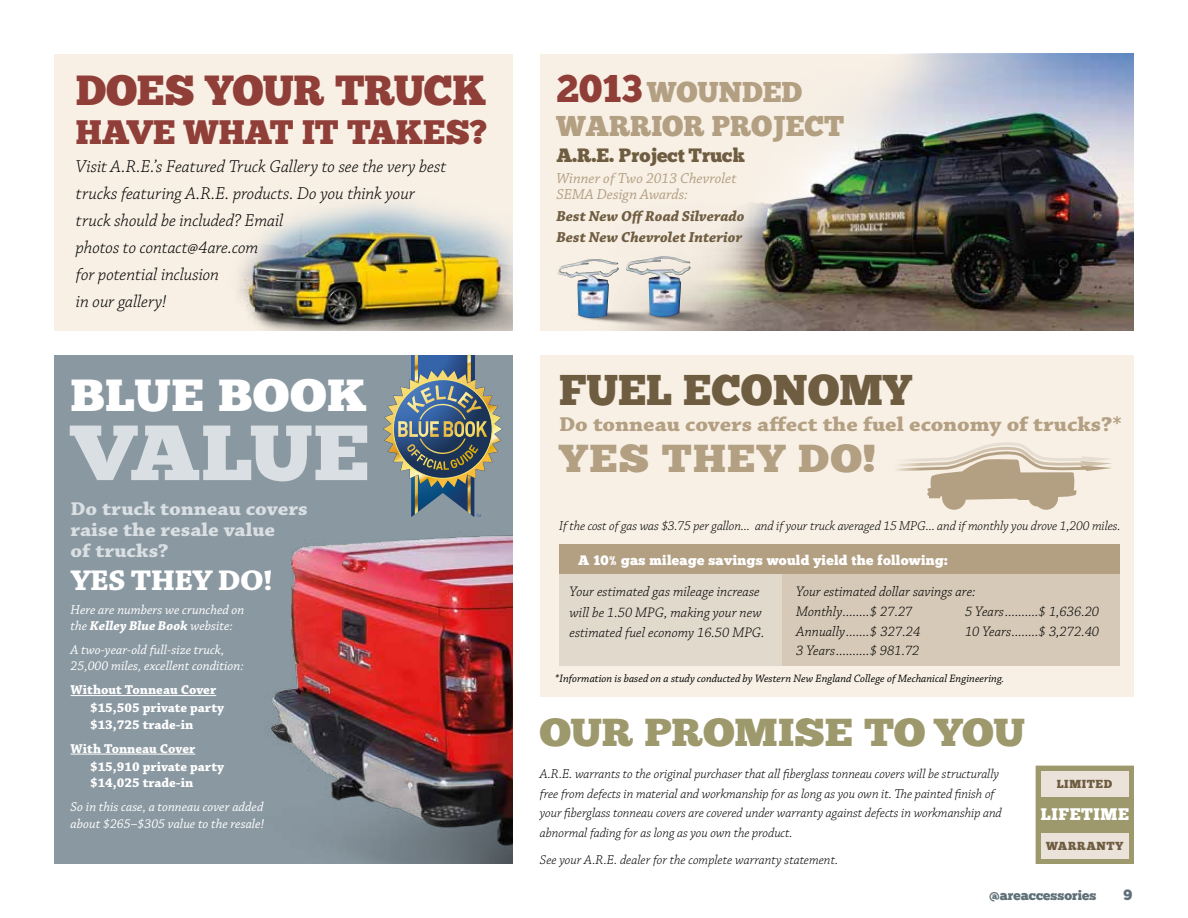
<style>
.page{position:relative;width:1188px;height:918px;background:#fff}
.page>*{position:absolute;margin:0;border:0;box-sizing:border-box;transform-origin:0 0}
.t1{font:78px "Chunk Five";letter-spacing:-.02em;color:#dadfe3;scale:1.1 1}
.t2{font:45px "Chunk Five";letter-spacing:.01em;color:#fff;scale:1.1 1}
.t3{font:43.05px "Chunk Five";color:#6f5d41}
.t4{font:42.15px "Chunk Five";letter-spacing:-.01em;color:#903e38}
.t5{font:39px "Chunk Five";letter-spacing:-.005em;color:#9d996c;scale:1.1 1}
.t6{font:39px "Chunk Five";letter-spacing:.035em;color:#b39f82;scale:1.1 1}
.t7{font:34.05px "Chunk Five";letter-spacing:-.01em;color:#903e38}
.t8{font:700 30px "Chaparral Pro";letter-spacing:-.035em;color:#fff;scale:1.1 1}
.t9{font:28.65px/34.3px "Chunk Five";color:#b39f82}
.t10{font:700 21px "Chaparral Pro";color:#b39f82;scale:1.1 1}
.t11{font:700 19.5px/21px "Chaparral Pro";color:#dadfe3;scale:1.1 1}
.t12{font:19.35px "Chunk Five";color:#6f5d41}
.t13{font:italic 300 18px/27px "Chaparral Pro";letter-spacing:-.005em;color:#000}
.t14{font:16.8px "Chunk Five";letter-spacing:.03em;color:#fff}
.t15{font:italic 700 15.15px/20.7px "Chaparral Pro";color:#6f5d41}
.t16{font:italic 15.15px/16.2px "Chaparral Pro";color:#b39f82}
.t17{font:15px "Chunk Five";color:#607079}
.t18{font:italic 300 14.55px/19.4px "Chaparral Pro";color:#000}
.t19{font:13.65px "Chunk Five";letter-spacing:.02em;color:#fff}
.t20{font:italic 300 13.5px/19.5px "Chaparral Pro";letter-spacing:-.005em;color:#000}
.t21{font:italic 13.5px/16.5px "Chaparral Pro";color:#fff}
.t22{font:700 13.5px/18px "Chaparral Pro";color:#fff}
.t23{font:13.5px "Chunk Five";color:#607079}
.t24{font:11.7px "Chunk Five";letter-spacing:.045em;color:#6f5d41}
.t25{font:italic 11.25px "Chaparral Pro";color:#000}
.s1{font-size:38.7px;color:#903e38}
.s2{font-weight:700}
</style>
<div class="page">
<div style="left:540px;top:355px;width:594px;height:342px;background:#f8f0e5"></div>
<div style="left:559px;top:544px;width:561px;height:32px;background:#b39f82"></div>
<div style="left:559px;top:575px;width:561px;height:91px;background:#d6c9b7"></div>
<div style="left:559px;top:575px;width:223px;height:91px;background:#e2d9cd"></div>
<div style="left:54px;top:355px;width:459px;height:509px;background:#8a98a1"></div>
<img style="left:216px;top:535px;width:297px;height:329px">
<hr style="left:71px;top:695px;width:145px;height:1px;background:#fff">
<hr style="left:71px;top:754px;width:124px;height:1px;background:#fff">
<svg style="left:1036px;top:766px;width:98px;height:98px;background:#a29e74"></svg>
<div style="left:1041px;top:771px;width:87px;height:87px;background:#ebe3da"></div>
<div style="left:1040px;top:797px;width:91px;height:36px;background:#9d996c"></div>
<svg style="left:897px;top:442px;width:214px;height:68px"></svg>
<img style="left:383px;top:355px;width:120px;height:162px">
<div style="left:540px;top:54px;width:594px;height:276px;background:#f8f0e5"></div>
<img style="left:681px;top:54px;width:453px;height:276px">
<img style="left:558px;top:259px;width:61px;height:60px">
<img style="left:644px;top:303px;width:82px;height:26px">
<img style="left:626px;top:256px;width:65px;height:61px">
<div style="left:54px;top:54px;width:459px;height:276px;background:#f8f0e5"></div>
<img style="left:239px;top:203px;width:274px;height:127px">
<h3 class="t4" style="left:76px;top:65px;width:412px">DOES YOUR TRUCK</h3>
<h3 class="t7" style="left:76px;top:112px;width:413px">HAVE WHAT IT TAKES?</h3>
<h3 class="t13" style="left:76px;top:153px;width:372px">Visit A.R.E.’s Featured Truck Gallery to see the very best trucks featuring A.R.E. products. Do you think your truck should be included? Email<br>photos to contact@4are.com<br>for potential inclusion<br>in our gallery!</h3>
<h3 class="t9" style="left:556px;top:75px;width:289px"><span class="s1">2013</span> WOUNDED<br>WARRIOR PROJECT</h3>
<h3 class="t12" style="left:556px;top:143px;width:190px">A.R.E. Project Truck</h3>
<p class="t16" style="left:556px;top:171px;width:182px">Winner of Two 2013 Chevrolet<br>SEMA Design Awards:</p>
<p class="t15" style="left:556px;top:207px;width:190px">Best New Off Road Silverado<br>Best New Chevrolet Interior</p>
<h2 class="t2" style="left:71px;top:369px;width:272px">BLUE BOOK</h2>
<h3 class="t3" style="left:559px;top:365px;width:354px">FUEL ECONOMY</h3>
<h1 class="t1" style="left:71px;top:406px;width:273px">VALUE</h1>
<h3 class="t10" style="left:559px;top:412px;width:513px">Do tonneau covers affect the fuel economy of trucks?*</h3>
<h3 class="t6" style="left:559px;top:435px;width:290px">YES THEY DO!</h3>
<h3 class="t11" style="left:71px;top:499px;width:217px">Do truck tonneau covers raise the resale value<br>of trucks?</h3>
<h3 class="t8" style="left:71px;top:563px;width:186px">YES THEY DO!</h3>
<p class="t20" style="left:559px;top:516px;width:563px">If the cost of gas was $3.75 per gallon... and if your truck averaged 15 MPG... and if monthly you drove 1,200 miles.</p>
<p class="t19" style="left:578px;top:552px;width:371px">A 10% gas mileage savings would yield the following:</p>
<p class="t18" style="left:796px;top:603px;width:126px">Monthly........$ 27.27<br>Annually.......$ 327.24<br>3 Years..........$ 981.72</p>
<p class="t18" style="left:965px;top:603px;width:136px">5 Years..........$ 1,636.20<br>10 Years........$ 3,272.40</p>
<p class="t18" style="left:570px;top:581px;width:197px;line-height:21px">Your estimated gas mileage increase will be 1.50 MPG, making your new estimated fuel economy 16.50 MPG.</p>
<p class="t18" style="left:796px;top:582px;width:181px">Your estimated dollar savings are:</p>
<p class="t25" style="left:555px;top:672px;width:451px">*Information is based on a study conducted by Western New England College of Mechanical Engineering.</p>
<p class="t21" style="left:71px;top:602px;width:175px">Here are numbers we crunched on the <span class="s2">Kelley Blue Book</span> website:</p>
<p class="t21" style="left:71px;top:642px;width:175px">A two-year-old full-size truck,<br>25,000 miles, excellent condition:</p>
<p class="t22" style="left:90px;top:681px;width:135px;text-indent:-19px">Without Tonneau Cover $15,505 private party</p>
<p class="t22" style="left:71px;top:713px;width:126px;line-height:24px;text-align:right">$13,725 trade-in<br>With Tonneau Cover</p>
<p class="t22" style="left:90px;top:759px;width:135px;line-height:16.5px">$15,910 private party $14,025 trade-in</p>
<p class="t21" style="left:71px;top:799px;width:195px">So in this case, a tonneau cover added about $265–$305 value to the resale!</p>
<p class="t14" style="left:1041px;top:804px;width:90px">LIFETIME</p>
<h3 class="t5" style="left:539px;top:709px;width:443px">OUR PROMISE TO YOU</h3>
<p class="t20" style="left:540px;top:765px;width:464px">A.R.E. warrants to the original purchaser that all fiberglass tonneau covers will be structurally free from defects in material and workmanship for as long as you own it. The painted finish of your fiberglass tonneau covers are covered under warranty against defects in workmanship and abnormal fading for as long as you own the product.</p>
<p class="t20" style="left:540px;top:850px;width:300px">See your A.R.E. dealer for the complete warranty statement.</p>
<p class="t24" style="left:1057px;top:777px;width:57px">LIMITED</p>
<p class="t24" style="left:1046px;top:839px;width:79px">WARRANTY</p>
<p class="t23" style="left:989px;top:888px;width:109px">@areaccessories</p>
<p class="t17" style="left:1124px;top:886px;width:10px">9</p>
</div>
